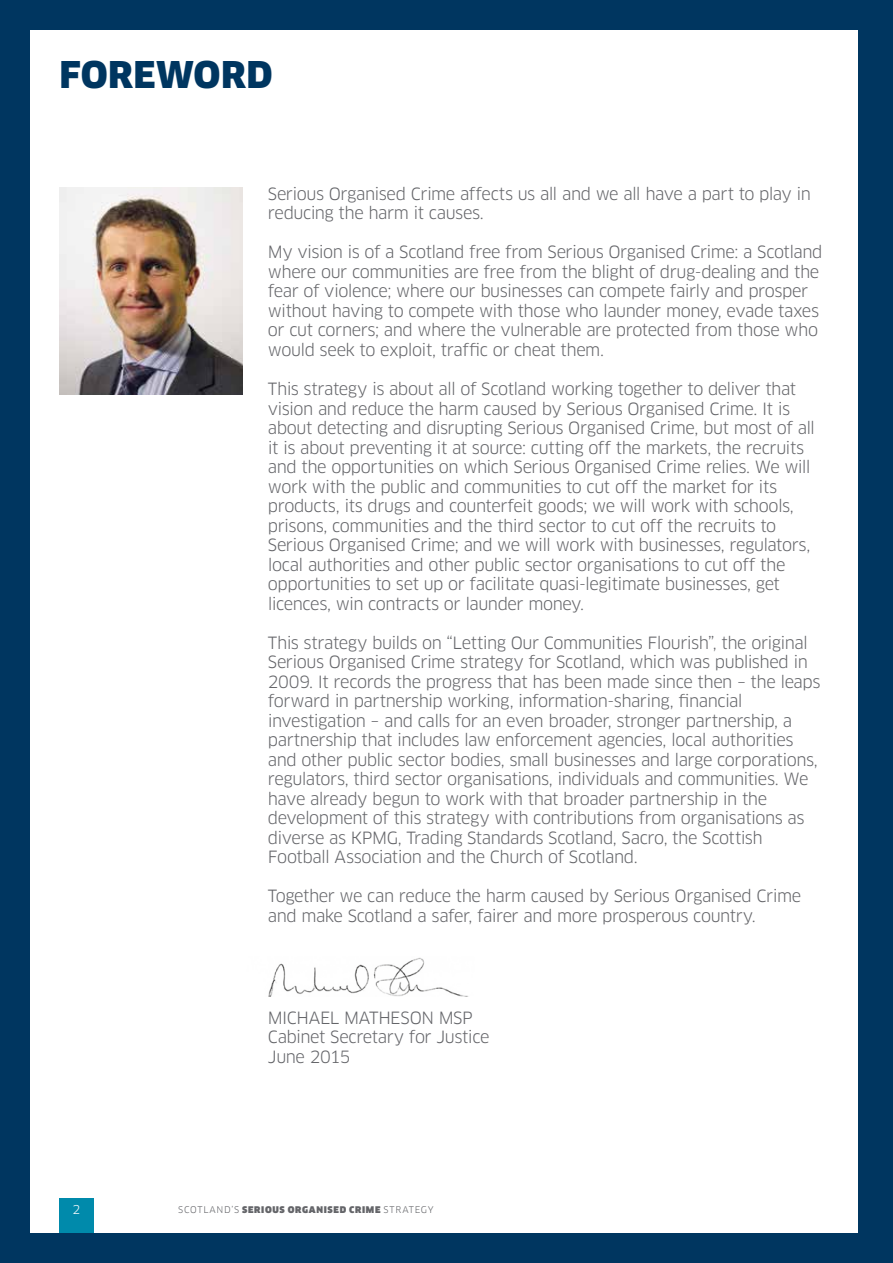
<style>
.page{position:relative;width:893px;height:1263px;background:#fff}
.page>*{position:absolute;margin:0;border:0;box-sizing:border-box;transform-origin:0 0}
.t1{font:900 36px "Clan";letter-spacing:.01em;color:#003660}
.t2{font:16.5px/19.5px "Clan";letter-spacing:-.03em;color:#646569}
.t3{font:12px "Clan";color:#fff}
.t4{font:900 9px "Clan";letter-spacing:.075em;color:#646569}
.s1{font-weight:400}
</style>
<div class="page">
<div style="left:60px;top:1198px;width:34px;height:65px;background:#008aab"></div>
<div style="left:0;top:0;width:30px;height:1263px;background:#003660"></div>
<div style="left:859px;top:0;width:34px;height:1263px;background:#003660"></div>
<div style="left:0;top:0;width:893px;height:30px;background:#003660"></div>
<div style="left:0;top:1233px;width:893px;height:30px;background:#003660"></div>
<img style="left:268px;top:957px;width:200px;height:39px">
<img style="left:60px;top:187px;width:183px;height:207px">
<h1 class="t1" style="left:60px;top:52px;width:215px">FOREWORD</h1>
<p class="t2" style="left:268px;top:184px;width:545px">Serious Organised Crime affects us all and we all have a part to play in reducing the harm it causes.</p>
<p class="t2" style="left:268px;top:243px;width:556px">My vision is of a Scotland free from Serious Organised Crime: a Scotland where our communities are free from the blight of drug-dealing and the fear of violence; where our businesses can compete fairly and prosper without having to compete with those who launder money, evade taxes or cut corners; and where the vulnerable are protected from those who would seek to exploit, traffic or cheat them.</p>
<p class="t2" style="left:268px;top:379px;width:549px">This strategy is about all of Scotland working together to deliver that vision and reduce the harm caused by Serious Organised Crime. It is about detecting and disrupting Serious Organised Crime, but most of all it is about preventing it at source: cutting off the markets, the recruits and the opportunities on which Serious Organised Crime relies. We will work with the public and communities to cut off the market for its products, its drugs and counterfeit goods; we will work with schools, prisons, communities and the third sector to cut off the recruits to Serious Organised Crime; and we will work with businesses, regulators, local authorities and other public sector organisations to cut off the opportunities to set up or facilitate quasi-legitimate businesses, get licences, win contracts or launder money.</p>
<p class="t2" style="left:268px;top:633px;width:554px">This strategy builds on “Letting Our Communities Flourish”, the original Serious Organised Crime strategy for Scotland, which was published in 2009. It records the progress that has been made since then – the leaps forward in partnership working, information-sharing, financial investigation – and calls for an even broader, stronger partnership, a partnership that includes law enforcement agencies, local authorities and other public sector bodies, small businesses and large corporations, regulators, third sector organisations, individuals and communities. We have already begun to work with that broader partnership in the development of this strategy with contributions from organisations as diverse as KPMG, Trading Standards Scotland, Sacro, the Scottish Football Association and the Church of Scotland.</p>
<p class="t2" style="left:268px;top:886px;width:535px">Together we can reduce the harm caused by Serious Organised Crime and make Scotland a safer, fairer and more prosperous country.</p>
<p class="t2" style="left:268px;top:1008px;width:223px">MICHAEL MATHESON MSP<br>Cabinet Secretary for Justice<br>June 2015</p>
<p class="t3" style="left:73px;top:1202px;width:9px">2</p>
<p class="t4" style="left:178px;top:1204px;width:257px"><span class="s1">SCOTLAND’S</span> SERIOUS ORGANISED CRIME <span class="s1">STRATEGY</span></p>
</div>
